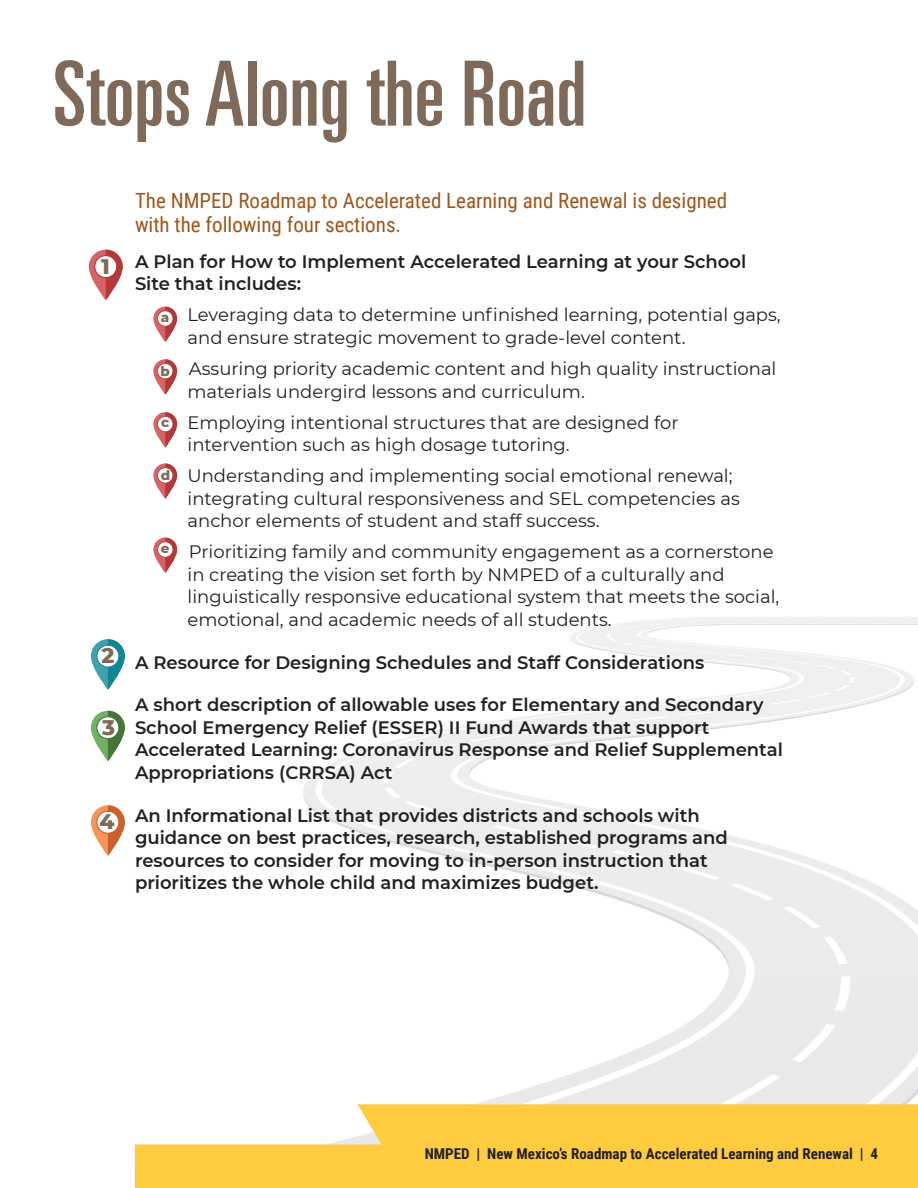
<style>
.page{position:relative;width:918px;height:1188px;background:#fff}
.page>*{position:absolute;margin:0;border:0;box-sizing:border-box;transform-origin:0 0}
.Text_10_13{font:ultra-condensed 90px "Univers";color:#7f6959}
.Text_10_13-2{font:800 21.6px "Montserrat";color:#7f6959}
.Text_10_13-3{font:21px/24px "Roboto Condensed";color:#a15519}
.Text_10_13-4{font:18px/22.5px "Montserrat";color:#231f20}
.Text_10_13-5{font:600 18px/22.5px "Montserrat";color:#231f20}
.Text_10_13-6{font:700 15px "Roboto Condensed";color:#231f20}
.Text_10_13-7{font:800 13.5px "Montserrat";color:#7f6959}
</style>
<div class="page">
<svg style="left:303px;top:620px;width:615px;height:484px"></svg>
<svg style="left:135px;top:1104px;width:783px;height:84px;background:#fdd35a"></svg>
<svg style="left:89px;top:250px;width:34px;height:50px"></svg>
<svg style="left:94px;top:250px;width:29px;height:50px"></svg>
<svg style="left:153px;top:307px;width:24px;height:35px"></svg>
<svg style="left:157px;top:307px;width:20px;height:35px"></svg>
<svg style="left:153px;top:359px;width:24px;height:36px"></svg>
<svg style="left:157px;top:359px;width:20px;height:36px"></svg>
<svg style="left:153px;top:412px;width:24px;height:36px"></svg>
<svg style="left:157px;top:412px;width:20px;height:36px"></svg>
<svg style="left:153px;top:464px;width:24px;height:35px"></svg>
<svg style="left:157px;top:464px;width:20px;height:35px"></svg>
<svg style="left:153px;top:538px;width:24px;height:35px"></svg>
<svg style="left:157px;top:538px;width:20px;height:35px"></svg>
<svg style="left:91px;top:639px;width:34px;height:51px"></svg>
<svg style="left:96px;top:639px;width:29px;height:51px"></svg>
<svg style="left:91px;top:711px;width:34px;height:50px"></svg>
<svg style="left:96px;top:711px;width:29px;height:50px"></svg>
<svg style="left:91px;top:805px;width:34px;height:51px"></svg>
<svg style="left:96px;top:805px;width:29px;height:51px"></svg>
<p class="Text_10_13" style="left:53px;top:42px;width:535px">Stops Along the Road</p>
<p class="Text_10_13-2" style="left:101px;top:250px;width:10px">1</p>
<p class="Text_10_13-2" style="left:102px;top:640px;width:14px">2</p>
<p class="Text_10_13-2" style="left:102px;top:711px;width:15px">3</p>
<p class="Text_10_13-2" style="left:100px;top:806px;width:17px">4</p>
<p class="Text_10_13-3" style="left:135px;top:188px;width:594px">The NMPED Roadmap to Accelerated Learning and Renewal is designed with the following four sections.</p>
<p class="Text_10_13-5" style="left:135px;top:249px;width:613px">A Plan for How to Implement Accelerated Learning at your School<br>Site that includes:</p>
<p class="Text_10_13-4" style="left:188px;top:303px;width:595px">Leveraging data to determine unfinished learning, potential gaps, and ensure strategic movement to grade-level content.</p>
<p class="Text_10_13-4" style="left:188px;top:357px;width:591px">Assuring priority academic content and high quality instructional materials undergird lessons and curriculum.</p>
<p class="Text_10_13-4" style="left:188px;top:410px;width:493px">Employing intentional structures that are designed for intervention such as high dosage tutoring.</p>
<p class="Text_10_13-4" style="left:188px;top:464px;width:554px">Understanding and implementing social emotional renewal; integrating cultural responsiveness and SEL competencies as anchor elements of student and staff success.</p>
<p class="Text_10_13-4" style="left:188px;top:540px;width:593px">Prioritizing family and community engagement as a cornerstone in creating the vision set forth by NMPED of a culturally and linguistically responsive educational system that meets the social, emotional, and academic needs of all students.</p>
<p class="Text_10_13-5" style="left:135px;top:650px;width:571px">A Resource for Designing Schedules and Staff Considerations</p>
<p class="Text_10_13-5" style="left:135px;top:693px;width:650px">A short description of allowable uses for Elementary and Secondary School Emergency Relief (ESSER) II Fund Awards that support Accelerated Learning: Coronavirus Response and Relief Supplemental Appropriations (CRRSA) Act</p>
<p class="Text_10_13-5" style="left:135px;top:803px;width:595px">An Informational List that provides districts and schools with guidance on best practices, research, established programs and resources to consider for moving to in-person instruction that prioritizes the whole child and maximizes budget.</p>
<p class="Text_10_13-7" style="left:161px;top:307px;width:10px">a</p>
<p class="Text_10_13-7" style="left:160px;top:361px;width:11px">b</p>
<p class="Text_10_13-7" style="left:161px;top:412px;width:10px">c</p>
<p class="Text_10_13-7" style="left:161px;top:465px;width:11px">d</p>
<p class="Text_10_13-7" style="left:161px;top:538px;width:10px">e</p>
<p class="Text_10_13-6" style="left:425px;top:1143px;width:455px">NMPED | New Mexico’s Roadmap to Accelerated Learning and Renewal | 4</p>
</div>
